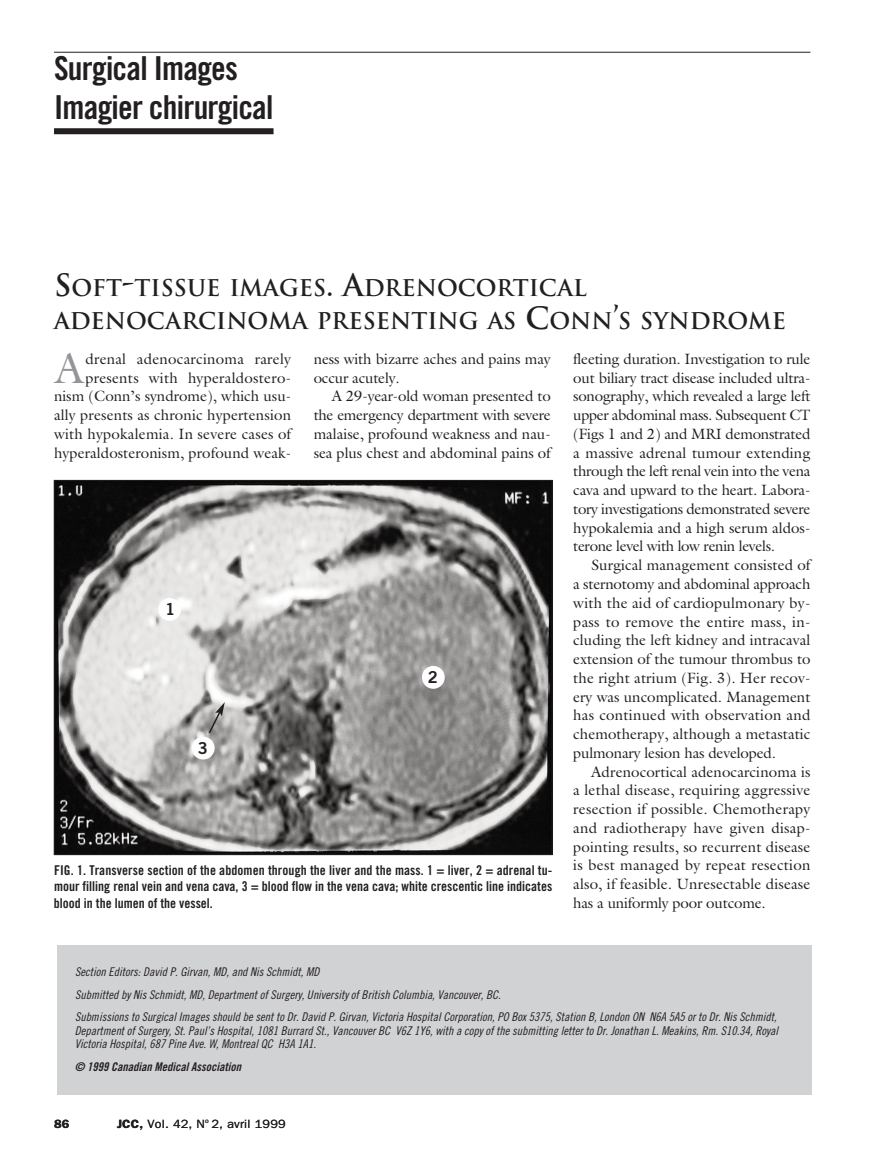
<style>
.page{position:relative;width:878px;height:1175px;background:#fff}
.page>*{position:absolute;margin:0;border:0;box-sizing:border-box;transform-origin:0 0}
.t1{font:42.6px "Galliard";color:#939598}
.t2{font:33px/39.6px "Trade Gothic Bold Cond Twenty";letter-spacing:-.02em;color:#231f20}
.t3{font:700 22.5px/33px "Trajan";color:#231f20}
.t4{font:16.5px "Trade Gothic Bold Two";color:#231f20}
.t5{font:15px/18.8px "Galliard";letter-spacing:.005em;color:#231f20;text-align:justify}
.t6{font:13.5px/16.5px "Trade Gothic Bold Cond Twenty";color:#231f20;text-align:justify}
.t7{font:12px/22.5px "Trade Gothic Cond Eighteen Obl";color:#231f20}
.t8{font:12px "Trade Gothic Bold Cond Twenty Obl";color:#231f20}
.t9{font:12px "Franklin Gothic";letter-spacing:.02em;color:#231f20;scale:1.05 1}
.t10{font:600 12px "Franklin Gothic";color:#231f20;scale:1.05 1}
.s1{font-size:30px}
.s2{font-weight:600}
</style>
<div class="page">
<hr style="left:54px;top:52px;width:756px;height:1px;background:#231f20">
<div style="left:54px;top:128px;width:219px;height:6px;background:#231f20"></div>
<div style="left:57px;top:945px;width:755px;height:149px;background:#d1d2d4"></div>
<img style="left:56px;top:482px;width:494px;height:370px">
<div style="left:158px;top:598px;width:23px;height:23px;background:#fff;border-radius:50%"></div>
<div style="left:192px;top:736px;width:23px;height:23px;background:#fff;border-radius:50%"></div>
<div style="left:422px;top:666px;width:22px;height:23px;background:#fff;border-radius:50%"></div>
<svg style="left:207px;top:702px;width:18px;height:33px"></svg>
<h2 class="t2" style="left:54px;top:51px;width:221px">Surgical Images<br>Imagier chirurgical</h2>
<h3 class="t3" style="left:54px;top:272px;width:733px"><span class="s1">S</span>OFT<span class="s1">-</span>TISSUE IMAGES<span class="s1">. A</span>DRENOCORTICAL<br>ADENOCARCINOMA PRESENTING AS <span class="s1">C</span>ONN<span class="s1">’</span>S SYNDROME</h3>
<h1 class="t1" style="left:55px;top:343px;width:30px">A</h1>
<p class="t5" style="left:54px;top:349px;width:239px;text-align:right">drenal adenocarcinoma rarely presents with hyperaldostero&shy;nism (Conn’s syndrome), which usu&shy;ally presents as chronic hypertension with hypokalemia. In severe cases of hyperaldosteronism, profound weak-</p>
<p class="t5" style="left:313px;top:349px;width:238px">ness with bizarre aches and pains may occur acutely.</p>
<p class="t5" style="left:573px;top:349px;width:239px">fleeting duration. Investigation to rule out biliary tract disease included ultra&shy;sonography, which revealed a large left upper abdominal mass. Subsequent CT (Figs 1 and 2) and MRI demonstrated a massive adrenal tumour extending through the left renal vein into the vena cava and upward to the heart. Labora&shy;tory investigations demonstrated severe hypokalemia and a high serum aldos&shy;terone level with low renin levels.</p>
<p class="t5" style="left:573px;top:555px;width:239px;text-indent:18px">Surgical management consisted of a sternotomy and abdominal approach with the aid of cardiopulmonary by&shy;pass to remove the entire mass, in&shy;cluding the left kidney and intracaval extension of the tumour thrombus to the right atrium (Fig. 3). Her recov&shy;ery was uncomplicated. Management has continued with observation and chemotherapy, although a metastatic pulmonary lesion has developed.</p>
<p class="t5" style="left:573px;top:762px;width:239px;text-indent:18px">Adrenocortical adenocarcinoma is a lethal disease, requiring aggressive resection if possible. Chemotherapy and radiotherapy have given disap&shy;pointing results, so recurrent disease is best managed by repeat resection also, if feasible. Unresectable disease has a uniformly poor outcome.</p>
<p class="t5" style="left:313px;top:387px;width:239px;text-indent:18px">A 29-year-old woman presented to the emergency department with severe malaise, profound weakness and nau&shy;sea plus chest and abdominal pains of</p>
<p class="t4" style="left:165px;top:602px;width:12px">1</p>
<p class="t4" style="left:427px;top:671px;width:12px">2</p>
<p class="t4" style="left:198px;top:741px;width:12px">3</p>
<p class="t6" style="left:54px;top:863px;width:500px">FIG. 1. Transverse section of the abdomen through the liver and the mass. 1 = liver, 2 = adrenal tu&shy;mour filling renal vein and vena cava, 3 = blood flow in the vena cava; white crescentic line indicates blood in the lumen of the vessel.</p>
<p class="t7" style="left:75px;top:961px;width:703px">Section Editors: David P. Girvan, MD, and Nis Schmidt, MD<br>Submitted by Nis Schmidt, MD, Department of Surgery, University of British Columbia, Vancouver, BC.<br>Submissions to Surgical Images should be sent to Dr. David P. Girvan, Victoria Hospital Corporation, PO Box 5375, Station B, London ON N6A 5A5 or to Dr. Nis Schmidt,</p>
<p class="t7" style="left:75px;top:1024px;width:704px;line-height:13.5px">Department of Surgery, St. Paul’s Hospital, 1081 Burrard St., Vancouver BC V6Z 1Y6, with a copy of the submitting letter to Dr. Jonathan L. Meakins, Rm. S10.34, Royal<br>Victoria Hospital, 687 Pine Ave. W, Montreal QC H3A 1A1.</p>
<p class="t8" style="left:75px;top:1062px;width:168px">© 1999 Canadian Medical Association</p>
<p class="t10" style="left:54px;top:1116px;width:16px">86</p>
<p class="t9" style="left:117px;top:1116px;width:162px"><span class="s2">JCC,</span> Vol. 42, N<sup>o</sup> 2, avril 1999</p>
</div>
